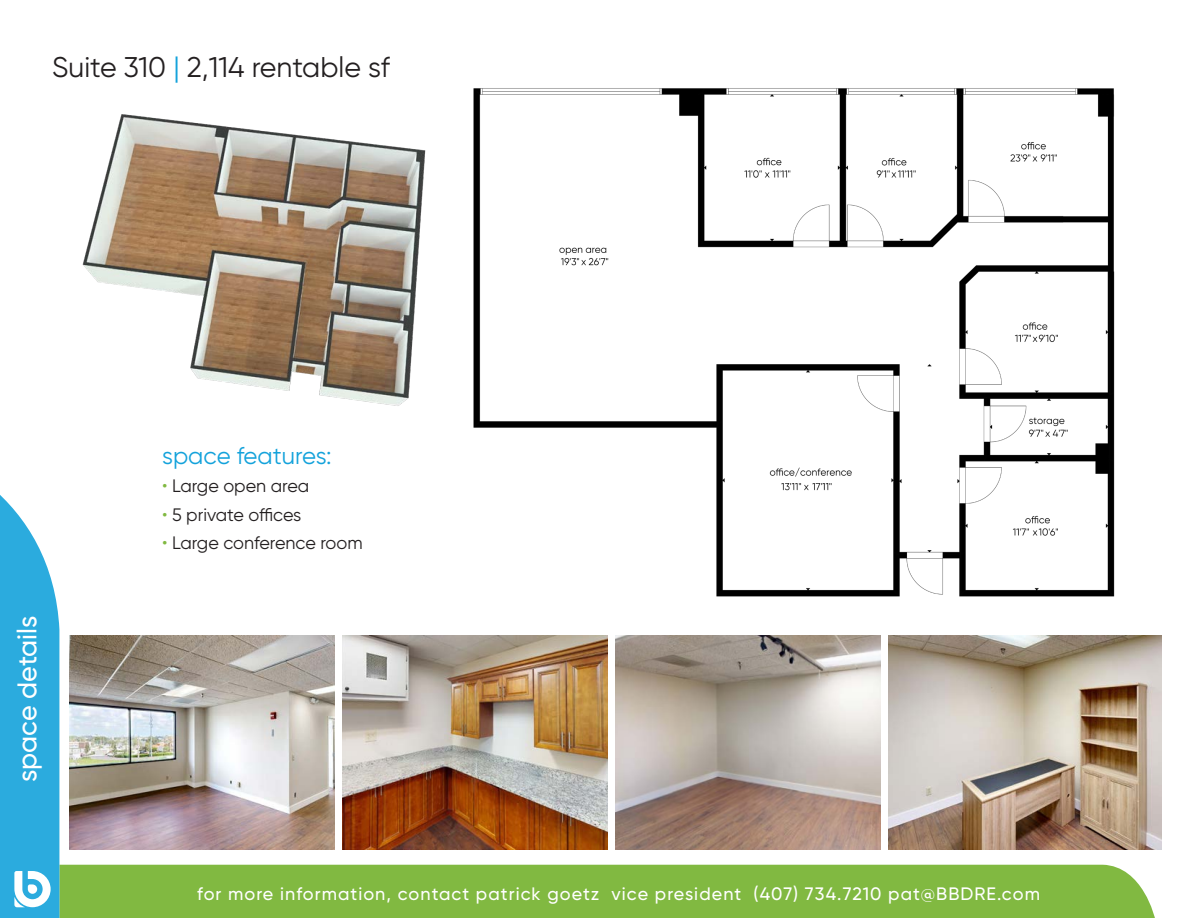
<style>
.page{position:relative;width:1188px;height:918px;background:#fff}
.page>*{position:absolute;margin:0;border:0;box-sizing:border-box;transform-origin:0 0}
.t1{font:28.5px "Gilroy";color:#231f20}
.t2{font:500 27px "Gilroy";color:#fff}
.t3{font:24px "Gilroy";color:#13a2db}
.t4{font:500 18px "Gilroy";letter-spacing:.06em;color:#fff}
.t5{font:18px "Gilroy";color:#231f20}
.s1{color:#13a2db}
.s2{color:#81b941}
</style>
<div class="page">
<img style="left:82px;top:114px;width:312px;height:292px">
<img style="left:394px;top:88px;width:768px;height:562px">
<div style="left:59px;top:865px;width:1096px;height:53px;background:#81b941"></div>
<svg style="left:0;top:495px;width:59px;height:423px;background:#47b6e2"></svg>
<img style="left:70px;top:636px;width:264px;height:214px">
<img style="left:343px;top:636px;width:264px;height:214px">
<img style="left:889px;top:636px;width:273px;height:214px">
<img style="left:616px;top:636px;width:264px;height:214px">
<p class="t1" style="left:52px;top:49px;width:339px">Suite 310 <span class="s1">|</span> 2,114 rentable sf</p>
<p class="t2" style="left:10px;top:782px;width:168px;rotate:-90deg">space details</p>
<p class="t3" style="left:162px;top:441px;width:171px">space features:</p>
<p class="t5" style="left:162px;top:475px;width:149px"><span class="s2">•</span> Large open area</p>
<p class="t5" style="left:162px;top:503px;width:141px"><span class="s2">•</span> 5 private offices</p>
<p class="t5" style="left:162px;top:532px;width:202px"><span class="s2">•</span> Large conference room</p>
<p class="t4" style="left:197px;top:883px;width:844px">for more information, contact patrick goetz vice president (407) 734.7210 pat@BBDRE.com</p>
</div>
